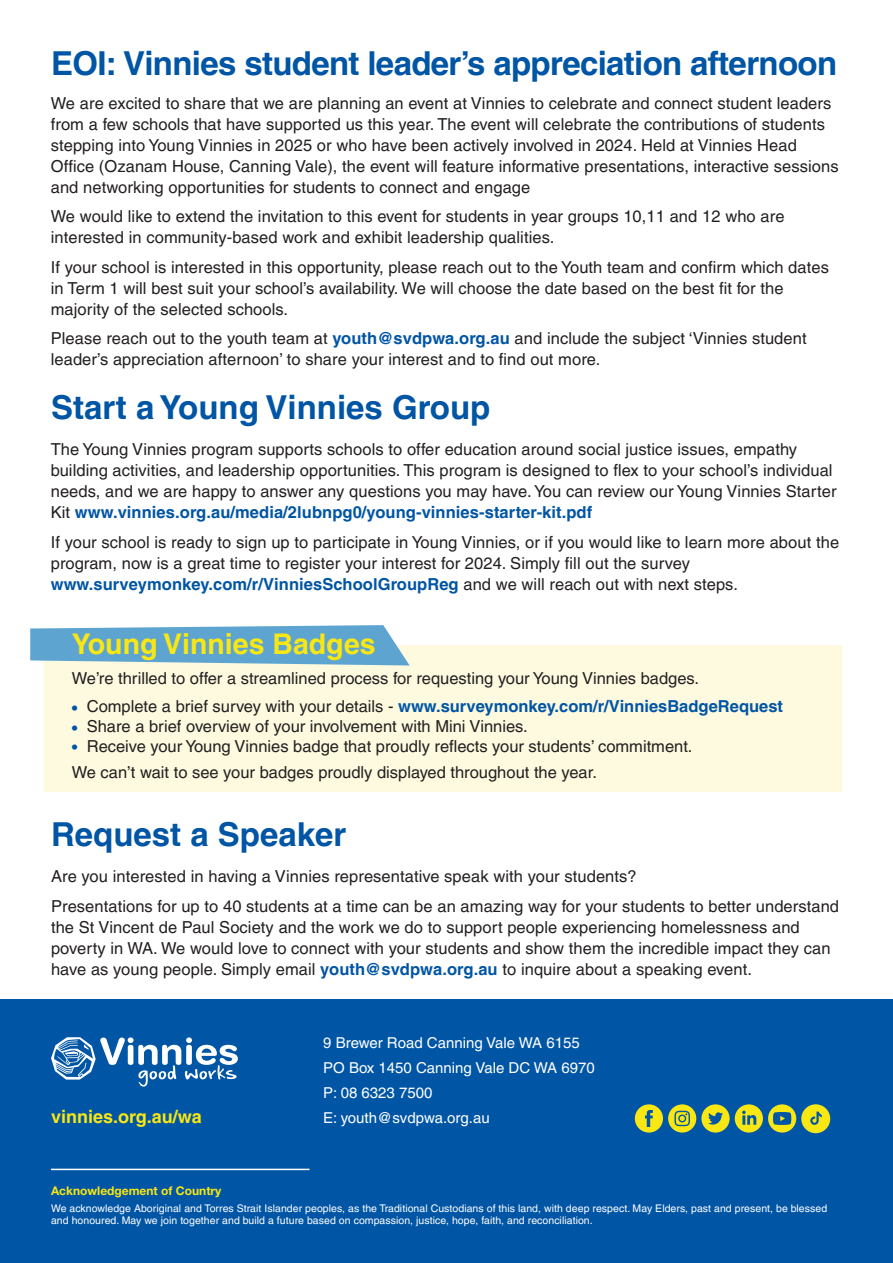
<style>
.page{position:relative;width:893px;height:1263px;background:#fff}
.page>*{position:absolute;margin:0;border:0;box-sizing:border-box;transform-origin:0 0}
.t1{font:700 33px "Helvetica LT Pro";letter-spacing:-.02em;color:#0155a5}
.t2{font:700 33px "Helvetica LT Pro";color:#0155a5}
.t3{font:700 28.5px "Helvetica LT Pro";color:#f9e713}
.P_reverse{font:700 18px "Helvetica LT Pro";color:#f9e713}
.Intro_bold{font:16.5px/21px "Helvetica LT Pro";letter-spacing:.005em;color:#231f20}
.t4{font:700 16.5px "Helvetica LT Pro";color:#0155a5}
.P_reverse-2{font:15px "Helvetica LT Pro";color:#fff}
.t5{font:700 12px "Helvetica Neue LT Std";color:#f9e713}
.t6{font:10.5px/12.6px "Helvetica LT Pro";letter-spacing:.005em;color:#fff}
.s1{font-weight:700;color:#0155a5}
.s2{font-weight:400}
.s3{font-weight:400;color:#231f20}
.s4{color:#0155a5}
</style>
<div class="page">
<div style="left:44px;top:645px;width:798px;height:147px;background:#fdfae0"></div>
<svg style="left:30px;top:625px;width:380px;height:40px;background:#71b0d4"></svg>
<div style="left:0;top:999px;width:893px;height:264px;background:#0155a5"></div>
<svg style="left:51px;top:1037px;width:187px;height:49px"></svg>
<hr style="left:51px;top:1169px;width:258px;height:1px;background:#fff">
<svg style="left:635px;top:1104px;width:161px;height:28px"></svg>
<div style="left:801px;top:1104px;width:29px;height:29px;background:#f9e713;border-radius:50%"></div>
<svg style="left:810px;top:1111px;width:12px;height:14px"></svg>
<h1 class="t1" style="left:51px;top:43px;width:788px">EOI: Vinnies student leader’s appreciation afternoon</h1>
<p class="Intro_bold" style="left:51px;top:92px;width:789px">We are excited to share that we are planning an event at Vinnies to celebrate and connect student leaders from a few schools that have supported us this year. The event will celebrate the contributions of students stepping into Young Vinnies in 2025 or who have been actively involved in 2024. Held at Vinnies Head Office (Ozanam House, Canning Vale), the event will feature informative presentations, interactive sessions and networking opportunities for students to connect and engage</p>
<p class="Intro_bold" style="left:51px;top:206px;width:735px">We would like to extend the invitation to this event for students in year groups 10,11 and 12 who are interested in community-based work and exhibit leadership qualities.</p>
<p class="Intro_bold" style="left:51px;top:256px;width:780px">If your school is interested in this opportunity, please reach out to the Youth team and confirm which dates in Term 1 will best suit your school’s availability. We will choose the date based on the best fit for the majority of the selected schools.</p>
<p class="Intro_bold" style="left:51px;top:328px;width:757px">Please reach out to the youth team at <span class="s1">youth@svdpwa.org.au</span> and include the subject ‘Vinnies student leader’s appreciation afternoon’ to share your interest and to find out more.</p>
<h1 class="t2" style="left:51px;top:387px;width:441px">Start a Young Vinnies Group</h1>
<p class="Intro_bold" style="left:51px;top:439px;width:787px">The Young Vinnies program supports schools to offer education around social justice issues, empathy building activities, and leadership opportunities. This program is designed to flex to your school’s individual needs, and we are happy to answer any questions you may have. You can review our Young Vinnies Starter Kit <span class="s1">www.vinnies.org.au/media/2lubnpg0/young-vinnies-starter-kit.pdf</span></p>
<p class="Intro_bold" style="left:51px;top:531px;width:790px">If your school is ready to sign up to participate in Young Vinnies, or if you would like to learn more about the program, now is a great time to register your interest for 2024. Simply fill out the survey <span class="s1">www.surveymonkey.com/r/VinniesSchoolGroupReg</span> and we will reach out with next steps.</p>
<h1 class="t3" style="left:72px;top:627px;width:305px">Young Vinnies Badges</h1>
<p class="Intro_bold" style="left:72px;top:668px;width:629px">We’re thrilled to offer a streamlined process for requesting your Young Vinnies badges.</p>
<p class="t4" style="left:72px;top:696px;width:713px"><span class="s2">•</span> <span class="s3">Complete a brief survey with your details -</span> www.surveymonkey.com/r/VinniesBadgeRequest</p>
<p class="Intro_bold" style="left:72px;top:716px;width:457px"><span class="s4">•</span> Share a brief overview of your involvement with Mini Vinnies.</p>
<p class="Intro_bold" style="left:72px;top:735px;width:622px"><span class="s4">•</span> Receive your Young Vinnies badge that proudly reflects your students’ commitment.</p>
<p class="Intro_bold" style="left:72px;top:762px;width:527px">We can’t wait to see your badges proudly displayed throughout the year.</p>
<h1 class="t2" style="left:51px;top:814px;width:297px">Request a Speaker</h1>
<p class="Intro_bold" style="left:51px;top:866px;width:587px">Are you interested in having a Vinnies representative speak with your students?</p>
<p class="Intro_bold" style="left:51px;top:895px;width:790px">Presentations for up to 40 students at a time can be an amazing way for your students to better understand the St Vincent de Paul Society and the work we do to support people experiencing homelessness and poverty in WA. We would love to connect with your students and show them the incredible impact they can have as young people. Simply email <span class="s1">youth@svdpwa.org.au</span> to inquire about a speaking event.</p>
<p class="P_reverse" style="left:51px;top:1106px;width:152px">vinnies.org.au/wa</p>
<p class="P_reverse-2" style="left:323px;top:1034px;width:258px">9 Brewer Road Canning Vale WA 6155</p>
<p class="P_reverse-2" style="left:323px;top:1059px;width:273px">PO Box 1450 Canning Vale DC WA 6970</p>
<p class="P_reverse-2" style="left:323px;top:1084px;width:111px">P: 08 6323 7500</p>
<p class="P_reverse-2" style="left:323px;top:1109px;width:168px">E: youth@svdpwa.org.au</p>
<h3 class="t5" style="left:51px;top:1183px;width:172px">Acknowledgement of Country</h3>
<h3 class="t6" style="left:51px;top:1202px;width:778px">We acknowledge Aboriginal and Torres Strait Islander peoples, as the Traditional Custodians of this land, with deep respect. May Elders, past and present, be blessed and honoured. May we join together and build a future based on compassion, justice, hope, faith, and reconciliation.</h3>
</div>
